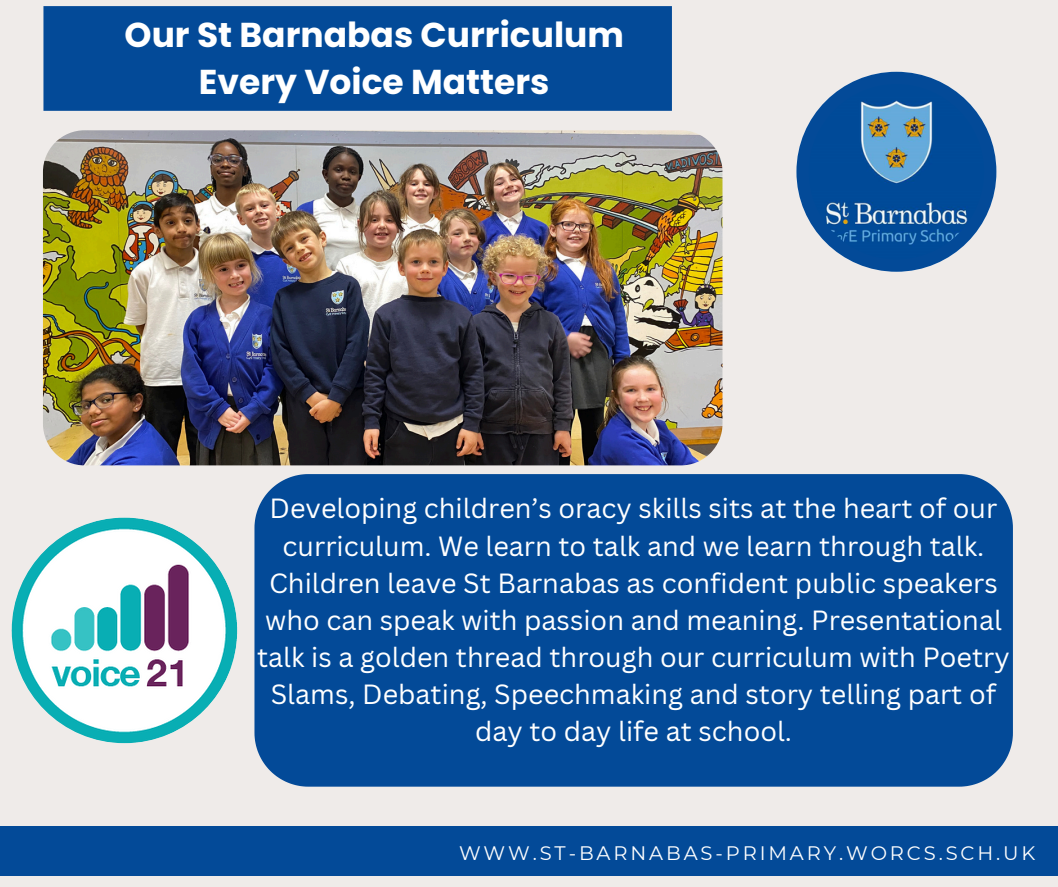
<style>
.page{position:relative;width:1058px;height:887px;background:#fff}
.page>*{position:absolute;margin:0;border:0;box-sizing:border-box;transform-origin:0 0}
.t1{font:700 34.5px/47.2px "Poppins";color:#fff;text-align:center}
.t2{font:27px/37.2px "Canva Sans";color:#fff;text-align:center}
.t3{font:19.5px "Montserrat";letter-spacing:.15em;color:#fff}
</style>
<div class="page">
<div style="left:0;top:0;width:1058px;height:886px;background:#efebe9"></div>
<div style="left:0;top:826px;width:1057px;height:49px;background:#034a98"></div>
<svg style="left:796px;top:72px;width:200px;height:200px;background:#83a1c4"></svg>
<img style="left:808px;top:84px;width:176px;height:175px;border-radius:50%">
<img style="left:43px;top:130px;width:679px;height:335px">
<div style="left:43px;top:6px;width:629px;height:105px;background:#034a98"></div>
<div style="left:254px;top:474px;width:758px;height:312px;background:#034a98"></div>
<img style="left:12px;top:517px;width:225px;height:226px;border-radius:50%">
<p class="t1" style="left:125px;top:11px;width:501px">Our St Barnabas Curriculum<br>Every Voice Matters</p>
<p class="t2" style="left:257px;top:489px;width:754px">Developing children’s oracy skills sits at the heart of our curriculum. We learn to talk and we learn through talk.<br>Children leave St Barnabas as confident public speakers who can speak with passion and meaning. Presentational talk is a golden thread through our curriculum with Poetry Slams, Debating, Speechmaking and story telling part of day to day life at school.</p>
<p class="t3" style="left:459px;top:840px;width:578px">WWW.ST-BARNABAS-PRIMARY.WORCS.SCH.UK</p>
</div>
